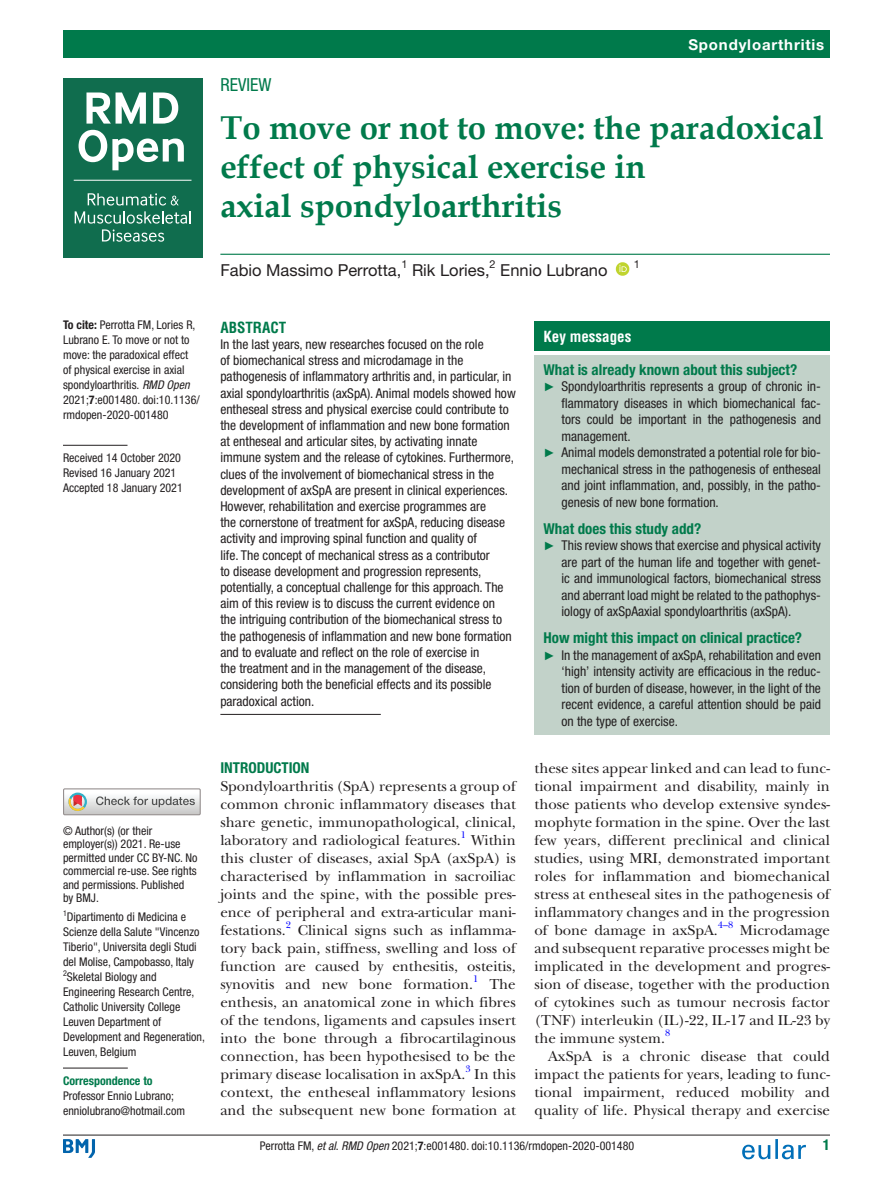
<style>
.page{position:relative;width:893px;height:1191px;background:#fff}
.page>*{position:absolute;margin:0;border:0;box-sizing:border-box;transform-origin:0 0}
.t1{font:700 33px/39px "Book Antiqua";color:#007a4b}
.t2{font:condensed 18px "Helvetica Neue LT Std";color:#007a4b}
.t3{font:16.5px "Helvetica Neue LT Std";color:#231f20}
.t4{font:15px/18px "New Baskerville";color:#231f20;text-align:justify}
.t5{font:700 condensed 15px "Helvetica Neue LT Std";color:#007a4b}
.t6{font:700 15px "Helvetica Neue LT Std";letter-spacing:.055em;color:#fff}
.t7{font:700 condensed 15px "Helvetica";color:#fff}
.t8{font:700 condensed 15px "Helvetica";color:#007a4b}
.t9{font:condensed 13.5px/16.2px "Helvetica Neue LT Std";color:#231f20;text-align:justify}
.t10{font:condensed 12px/15px "Helvetica Neue LT Std";color:#231f20}
.t11{font:700 condensed 12px "Helvetica Neue LT Std";color:#007a4b}
.t12{font:10.95px "Helvetica Neue LT Std";color:#231f20}
.t13{font:9.9px "New Baskerville";color:#00f}
.t14{font:condensed 7.95px "Helvetica Neue LT Std";color:#231f20}
.s1{font-weight:700}
.s2{font-style:italic}
.s3{font-family:"Arial";font-stretch:normal;font-size:12px;color:#007a4b}
</style>
<div class="page">
<hr style="left:63px;top:1134px;width:767px;height:1px;background:#231f20">
<svg style="left:742px;top:1139px;width:64px;height:20px"></svg>
<svg style="left:63px;top:1139px;width:32px;height:18px"></svg>
<hr style="left:220px;top:254px;width:610px;height:1px;background:#007a4b">
<svg style="left:616px;top:262px;width:13px;height:14px"></svg>
<hr style="left:63px;top:445px;width:65px;height:1px;background:#231f20">
<hr style="left:63px;top:1067px;width:65px;height:1px;background:#231f20">
<div style="left:63px;top:788px;width:138px;height:27px;border:1px solid #969090"></div>
<svg style="left:64px;top:789px;width:136px;height:25px"></svg>
<div style="left:63px;top:78px;width:139px;height:179px;background:#106d4e"></div>
<svg style="left:86px;top:92px;width:60px;height:32px"></svg>
<svg style="left:153px;top:92px;width:25px;height:32px"></svg>
<svg style="left:79px;top:130px;width:105px;height:40px"></svg>
<hr style="left:74px;top:180px;width:117px;height:1px;background:#fff">
<svg style="left:88px;top:193px;width:91px;height:12px"></svg>
<svg style="left:75px;top:211px;width:116px;height:31px"></svg>
<div style="left:63px;top:31px;width:767px;height:27px;background:#007a4b"></div>
<hr style="left:220px;top:714px;width:161px;height:1px;background:#231f20">
<div style="left:535px;top:321px;width:295px;height:30px;background:#007a4b"></div>
<div style="left:535px;top:355px;width:295px;height:379px;background:#c2d2c9"></div>
<p class="t6" style="left:688px;top:35px;width:137px">Spondyloarthritis</p>
<h2 class="t2" style="left:220px;top:74px;width:52px">REVIEW</h2>
<h1 class="t1" style="left:220px;top:108px;width:605px">To move or not to move: the paradoxical effect of physical exercise in<br>axial spondyloarthritis</h1>
<p class="t3" style="left:220px;top:260px;width:389px">Fabio Massimo Perrotta,<sup>1</sup> Rik Lories,<sup>2</sup> Ennio Lubrano</p>
<p class="t12" style="left:634px;top:258px;width:8px">1</p>
<p class="t10" style="left:63px;top:317px;width:138px"><span class="s1">To cite:</span> Perrotta FM, Lories R,<br>Lubrano E. To move or not to move: the paradoxical effect<br>of physical exercise in axial spondyloarthritis. <span class="s2">RMD Open<br></span>2021;<span class="s1">7</span>:e001480. doi:10.1136/ rmdopen-2020-001480</p>
<p class="t10" style="left:63px;top:450px;width:121px">Received 14 October 2020<br>Revised 16 January 2021<br>Accepted 18 January 2021</p>
<p class="t10" style="left:63px;top:823px;width:136px;line-height:13.5px">© Author(s) (or their employer(s)) 2021. Re-use permitted under CC BY-NC. No commercial re-use. See rights and permissions. Published by BMJ.</p>
<p class="t14" style="left:63px;top:908px;width:5px">1</p>
<p class="t10" style="left:63px;top:909px;width:138px;text-indent:4px">Dipartimento di Medicina e<br>Scienze della Salute "Vincenzo<br>Tiberio", Universita degli Studi del Molise, Campobasso, Italy</p>
<p class="t14" style="left:63px;top:968px;width:5px">2</p>
<p class="t10" style="left:63px;top:969px;width:144px;text-indent:4px">Skeletal Biology and<br>Engineering Research Centre,<br>Catholic University College<br>Leuven Department of<br>Development and Regeneration,<br>Leuven, Belgium</p>
<p class="t11" style="left:63px;top:1073px;width:91px">Correspondence to</p>
<p class="t10" style="left:63px;top:1088px;width:124px">Professor Ennio Lubrano; enniolubrano@hotmail.com</p>
<p class="t8" style="left:220px;top:318px;width:67px">ABSTRACT</p>
<p class="t9" style="left:220px;top:336px;width:297px;text-align:left">In the last years, new researches focused on the role<br>of biomechanical stress and microdamage in the pathogenesis of inflammatory arthritis and, in particular, in axial spondyloarthritis (axSpA). Animal models showed how entheseal stress and physical exercise could contribute to the development of inflammation and new bone formation at entheseal and articular sites, by activating innate immune system and the release of cytokines. Furthermore, clues of the involvement of biomechanical stress in the development of axSpA are present in clinical experiences.<br>However, rehabilitation and exercise programmes are<br>the cornerstone of treatment for axSpA, reducing disease activity and improving spinal function and quality of<br>life. The concept of mechanical stress as a contributor<br>to disease development and progression represents, potentially, a conceptual challenge for this approach. The aim of this review is to discuss the current evidence on<br>the intriguing contribution of the biomechanical stress to the pathogenesis of inflammation and new bone formation and to evaluate and reflect on the role of exercise in<br>the treatment and in the management of the disease, considering both the beneficial effects and its possible paradoxical action.</p>
<p class="t5" style="left:220px;top:758px;width:91px">INTRODUCTION</p>
<p class="t4" style="left:220px;top:777px;width:297px">Spondyloarthritis (SpA) represents a group of common chronic inflammatory diseases that share genetic, immunopathological, clinical, laboratory and radiological features.<sup>1</sup> Within this cluster of diseases, axial SpA (axSpA) is characterised by inflammation in sacroiliac joints and the spine, with the possible pres&shy;ence of peripheral and extra-articular mani&shy;festations.</p>
<p class="t13" style="left:286px;top:919px;width:7px">2</p>
<p class="t4" style="left:220px;top:921px;width:297px;text-indent:77px">Clinical signs such as inflamma&shy;tory back pain, stiffness, swelling and loss of function are caused by enthesitis, osteitis, synovitis and new bone formation.</p>
<p class="t13" style="left:473px;top:973px;width:7px">1</p>
<p class="t4" style="left:220px;top:975px;width:297px;text-indent:269px">The enthesis, an anatomical zone in which fibres of the tendons, ligaments and capsules insert into the bone through a fibrocartilaginous connection, has been hypothesised to be the primary disease localisation in axSpA.</p>
<p class="t13" style="left:465px;top:1063px;width:7px">3</p>
<p class="t4" style="left:220px;top:1065px;width:297px;text-indent:254px">In this context, the entheseal inflammatory lesions and the subsequent new bone formation at</p>
<p class="t7" style="left:544px;top:327px;width:89px">Key messages</p>
<p class="t5" style="left:544px;top:360px;width:255px">What is already known about this subject?</p>
<p class="t9" style="left:544px;top:378px;width:279px"><span class="s3">►</span> Spondyloarthritis represents a group of chronic in-</p>
<p class="t9" style="left:562px;top:394px;width:261px">flammatory diseases in which biomechanical fac-</p>
<p class="t9" style="left:562px;top:411px;width:261px">tors could be important in the pathogenesis and</p>
<p class="t9" style="left:562px;top:427px;width:71px">management.</p>
<p class="t9" style="left:544px;top:444px;width:279px"><span class="s3">►</span> Animal models demonstrated a potential role for bio-</p>
<p class="t9" style="left:562px;top:460px;width:261px">mechanical stress in the pathogenesis of entheseal</p>
<p class="t9" style="left:562px;top:477px;width:261px">and joint inflammation, and, possibly, in the patho-</p>
<p class="t9" style="left:562px;top:493px;width:159px">genesis of new bone formation.</p>
<p class="t5" style="left:544px;top:519px;width:159px">What does this study add?</p>
<p class="t9" style="left:562px;top:537px;width:261px;text-indent:-18px"><span class="s3">►</span> This review shows that exercise and physical activity are part of the human life and together with genet&shy;ic and immunological factors, biomechanical stress and aberrant load might be related to the pathophys&shy;iology of axSpAaxial spondyloarthritis (axSpA).</p>
<p class="t5" style="left:544px;top:629px;width:260px">How might this impact on clinical practice?</p>
<p class="t9" style="left:562px;top:646px;width:261px;text-indent:-18px"><span class="s3">►</span> In the management of axSpA, rehabilitation and even ‘high’ intensity activity are efficacious in the reduc&shy;tion of burden of disease, however, in the light of the recent evidence, a careful attention should be paid on the type of exercise.</p>
<p class="t4" style="left:535px;top:759px;width:297px">these sites appear linked and can lead to func&shy;tional impairment and disability, mainly in those patients who develop extensive syndes&shy;mophyte formation in the spine. Over the last few years, different preclinical and clinical studies, using MRI, demonstrated important roles for inflammation and biomechanical stress at entheseal sites in the pathogenesis of inflammatory changes and in the progression of bone damage in axSpA.</p>
<p class="t13" style="left:718px;top:919px;width:17px">4–8</p>
<p class="t4" style="left:535px;top:921px;width:297px;text-indent:205px">Microdamage and subsequent reparative processes might be implicated in the development and progres&shy;sion of disease, together with the production of cytokines such as tumour necrosis factor (TNF) interleukin (IL)-22, IL-17 and IL-23 by the immune system.<sup>8</sup></p>
<p class="t4" style="left:535px;top:1047px;width:297px;text-indent:14px">AxSpA is a chronic disease that could impact the patients for years, leading to func&shy;tional impairment, reduced mobility and quality of life. Physical therapy and exercise</p>
<p class="t10" style="left:260px;top:1138px;width:376px">Perrotta FM, <span class="s2">et al</span>. <span class="s2">RMD Open</span> 2021;<span class="s1">7</span>:e001480. doi:10.1136/rmdopen-2020-001480</p>
<p class="t5" style="left:823px;top:1135px;width:9px">1</p>
</div>
